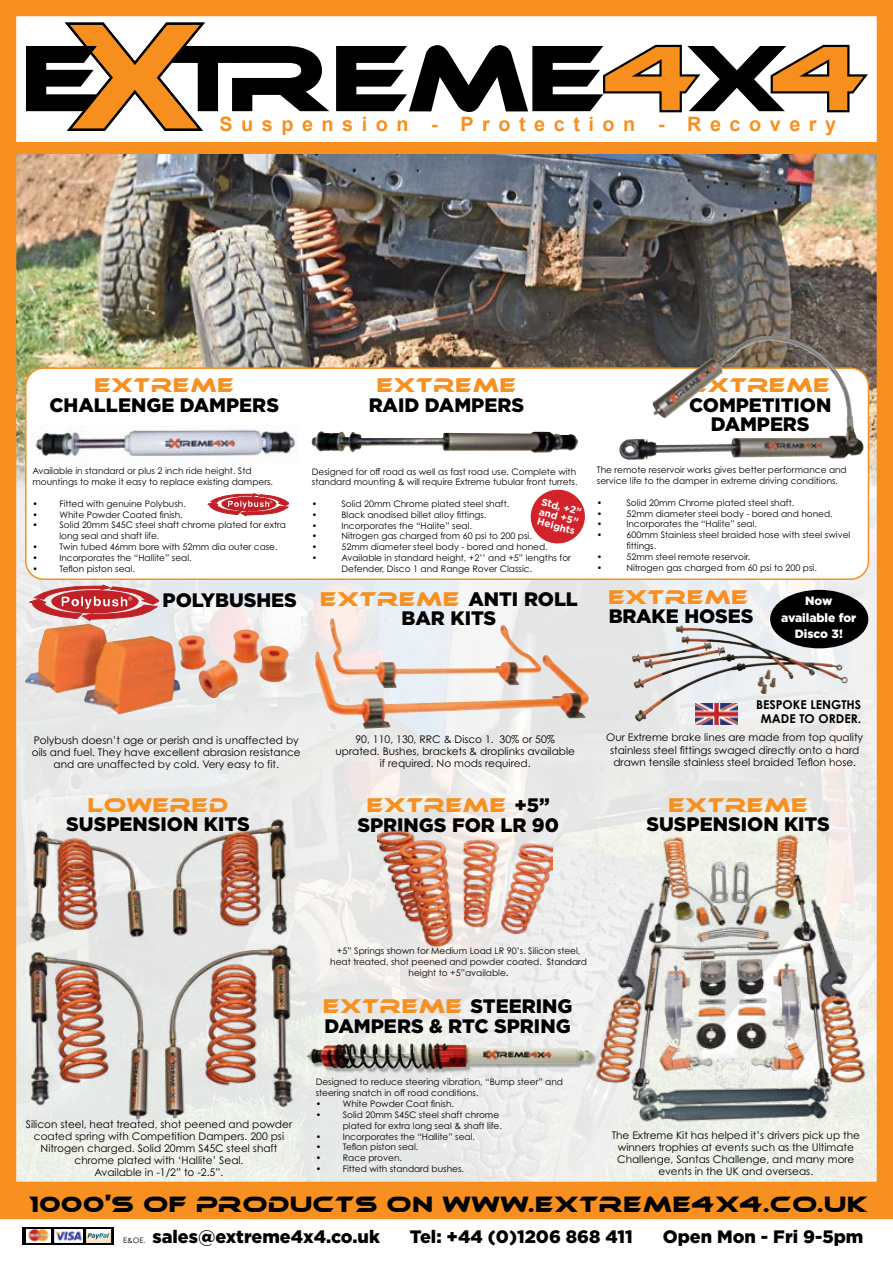
<style>
.page{position:relative;width:893px;height:1263px;background:#fff}
.page>*{position:absolute;margin:0;border:0;box-sizing:border-box;transform-origin:0 0}
.t1{font:21.75px "Ethnocentric";color:#000}
.t2{font:700 19.8px "Arial";letter-spacing:.43em;color:#f79020}
.t3{font:900 19.5px/19.5px "Gotham";color:#000;text-align:center}
.t4{font:19.5px "Ethnocentric";letter-spacing:-.005em;color:#f79020}
.t5{font:900 18px "Gotham";color:#000}
.t6{font:700 12.15px/14.5px "Century Gothic Std";color:#000;text-align:center}
.t7{font:900 12px/16.5px "Gotham";letter-spacing:-.005em;color:#fff;text-align:center}
.t8{font:10.5px/12px "Century Gothic Std";color:#000;text-align:center}
.t9{font:700 10.05px/10.1px "Gotham";color:#fff;text-align:justify}
.t10{font:9px/10.8px "Century Gothic Std";color:#000}
.t11{font:7.5px "Century Gothic Std";color:#000}
.s1{font-family:"Ethnocentric";font-weight:400;color:#f79020}
.s2{font-family:"Gotham";font-weight:900;color:#000}
.s3{font-size:10.5px}
</style>
<div class="page">
<svg style="left:23px;top:1227px;width:91px;height:17px"></svg>
<svg style="left:86px;top:1229px;width:25px;height:13px"></svg>
<img style="left:26px;top:1229px;width:25px;height:13px">
<img style="left:55px;top:1229px;width:27px;height:13px">
<img style="left:0;top:0;width:893px;height:1219px">
<div style="left:0;top:142px;width:893px;height:12px;background:#f79020"></div>
<h2 class="t2" style="left:219px;top:110px;width:618px">Suspension - Protection - Recovery</h2>
<h3 class="t4" style="left:94px;top:373px;width:142px">EXTREME</h3>
<h3 class="t3" style="left:49px;top:395px;width:231px">CHALLENGE DAMPERS</h3>
<p class="t10" style="left:32px;top:466px;width:242px">Available in standard or plus 2 inch ride height. Std mountings to make it easy to replace existing dampers.</p>
<p class="t10" style="left:32px;top:498px;width:155px">• Fitted with genuine Polybush.</p>
<p class="t10" style="left:32px;top:509px;width:152px">• White Powder Coated finish.</p>
<p class="t10" style="left:59px;top:520px;width:228px;text-indent:-27px">• Solid 20mm S45C steel shaft chrome plated for extra long seal and shaft life.</p>
<p class="t10" style="left:32px;top:541px;width:247px">• Twin tubed 46mm bore with 52mm dia outer case.</p>
<p class="t10" style="left:32px;top:552px;width:161px">• Incorporates the “Hallite” seal.</p>
<p class="t10" style="left:32px;top:563px;width:104px">• Teflon piston seal.</p>
<h3 class="t4" style="left:376px;top:373px;width:142px">EXTREME</h3>
<h3 class="t3" style="left:369px;top:395px;width:157px">RAID DAMPERS</h3>
<p class="t10" style="left:312px;top:466px;width:267px">Designed for off road as well as fast road use. Complete with standard mounting &amp; will require Extreme tubular front turrets.</p>
<p class="t10" style="left:312px;top:498px;width:7px">•</p>
<p class="t10" style="left:341px;top:498px;width:169px">Solid 20mm Chrome plated steel shaft.</p>
<p class="t10" style="left:312px;top:509px;width:7px">•</p>
<p class="t10" style="left:341px;top:509px;width:147px">Black anodised billet alloy fittings.</p>
<p class="t10" style="left:312px;top:520px;width:7px">•</p>
<p class="t10" style="left:341px;top:520px;width:132px">Incorporates the “Halite” seal.</p>
<p class="t10" style="left:312px;top:531px;width:7px">•</p>
<p class="t10" style="left:341px;top:531px;width:192px">Nitrogen gas charged from 60 psi to 200 psi.</p>
<p class="t10" style="left:312px;top:541px;width:7px">•</p>
<p class="t10" style="left:341px;top:541px;width:208px">52mm diameter steel body - bored and honed.</p>
<p class="t10" style="left:312px;top:552px;width:7px">•</p>
<p class="t10" style="left:341px;top:552px;width:231px">Available in standard height, +2’’ and +5” lengths for<br>Defender, Disco 1 and Range Rover Classic.</p>
<p class="t9" style="left:543px;top:496px;width:43px;rotate:15deg">Std, +2” and +5” Heights</p>
<h3 class="t4" style="left:690px;top:373px;width:142px">EXTREME</h3>
<h3 class="t3" style="left:689px;top:395px;width:144px">COMPETITION<br>DAMPERS</h3>
<p class="t10" style="left:597px;top:465px;width:251px">The remote reservoir works gives better performance and service life to the damper in extreme driving conditions.</p>
<p class="t10" style="left:597px;top:497px;width:7px">•</p>
<p class="t10" style="left:626px;top:497px;width:169px">Solid 20mm Chrome plated steel shaft.</p>
<p class="t10" style="left:597px;top:508px;width:7px">•</p>
<p class="t10" style="left:626px;top:508px;width:208px">52mm diameter steel body - bored and honed.</p>
<p class="t10" style="left:597px;top:519px;width:7px">•</p>
<p class="t10" style="left:626px;top:519px;width:132px">Incorporates the “Halite” seal.</p>
<p class="t10" style="left:597px;top:529px;width:7px">•</p>
<p class="t10" style="left:626px;top:529px;width:225px">600mm Stainless steel braided hose with steel swivel fittings.</p>
<p class="t10" style="left:597px;top:551px;width:7px">•</p>
<p class="t10" style="left:626px;top:551px;width:125px">52mm steel remote reservoir.</p>
<p class="t10" style="left:597px;top:562px;width:7px">•</p>
<p class="t10" style="left:626px;top:562px;width:192px">Nitrogen gas charged from 60 psi to 200 psi.</p>
<h3 class="t3" style="left:163px;top:590px;width:136px">POLYBUSHES</h3>
<h3 class="t3" style="left:320px;top:589px;width:260px"><span class="s1">EXTREME</span> ANTI ROLL<br>BAR KITS</h3>
<h3 class="t4" style="left:608px;top:585px;width:142px">EXTREME</h3>
<h3 class="t3" style="left:609px;top:606px;width:146px">BRAKE HOSES</h3>
<h3 class="t7" style="left:781px;top:592px;width:77px">Now available for<br>Disco 3!</h3>
<p class="t8" style="left:32px;top:734px;width:270px">Polybush doesn’t age or perish and is unaffected by oils and fuel. They have excellent abrasion resistance and are unaffected by cold. Very easy to fit.</p>
<h3 class="t4" style="left:88px;top:793px;width:142px">LOWERED</h3>
<h3 class="t3" style="left:66px;top:814px;width:185px">SUSPENSION KITS</h3>
<p class="t8" style="left:335px;top:733px;width:241px">90, 110, 130, RRC &amp; Disco 1. 30% or 50% uprated. Bushes, brackets &amp; droplinks available if required. No mods required.</p>
<h3 class="t4" style="left:367px;top:793px;width:185px">EXTREME <span class="s2">+5”</span></h3>
<h3 class="t3" style="left:357px;top:815px;width:203px">SPRINGS FOR LR 90</h3>
<h3 class="t6" style="left:756px;top:697px;width:107px">BESPOKE LENGTHS<br>MADE TO ORDER.</h3>
<p class="t8" style="left:606px;top:731px;width:258px;line-height:12.6px">Our Extreme brake lines are made from top quality stainless steel fittings swaged directly onto a hard drawn tensile stainless steel braided Teflon hose.</p>
<h3 class="t4" style="left:668px;top:793px;width:142px">EXTREME</h3>
<h3 class="t3" style="left:646px;top:814px;width:185px">SUSPENSION KITS</h3>
<p class="t10" style="left:330px;top:945px;width:258px;text-align:center">+5” Springs shown for Medium Load LR 90’s. Silicon steel, heat treated, shot peened and powder coated. Standard height to +5”available<span class="s3">.</span></p>
<h3 class="t3" style="left:323px;top:996px;width:251px;text-align:left"><span class="s1">EXTREME</span> STEERING<br>DAMPERS &amp; RTC SPRING</h3>
<p class="t10" style="left:316px;top:1077px;width:249px">Designed to reduce steering vibration, “Bump steer” and steering snatch in off road conditions.</p>
<p class="t10" style="left:316px;top:1098px;width:140px">• White Powder Coat finish.</p>
<p class="t10" style="left:343px;top:1109px;width:161px;text-indent:-27px">• Solid 20mm S45C steel shaft chrome plated for extra long seal &amp; shaft life.</p>
<p class="t10" style="left:316px;top:1131px;width:161px">• Incorporates the “Hallite” seal.</p>
<p class="t10" style="left:316px;top:1141px;width:104px">• Teflon piston seal.</p>
<p class="t10" style="left:316px;top:1152px;width:88px">• Race proven.</p>
<p class="t10" style="left:316px;top:1163px;width:150px">• Fitted with standard bushes.</p>
<p class="t8" style="left:26px;top:1118px;width:268px">Silicon steel, heat treated, shot peened and powder coated spring with Competition Dampers. 200 psi Nitrogen charged. Solid 20mm S45C steel shaft chrome plated with ‘Hallite’ Seal.<br>Available in -1/2” to -2.5”.</p>
<p class="t8" style="left:612px;top:1129px;width:250px">The Extreme Kit has helped it’s drivers pick up the winners trophies at events such as the Ultimate Challenge, Santas Challenge, and many more events in the UK and overseas.</p>
<h1 class="t1" style="left:29px;top:1190px;width:841px">1000’S OF PRODUCTS ON WWW.EXTREME4X4.CO.UK</h1>
<p class="t11" style="left:123px;top:1236px;width:24px">E&amp;OE.</p>
<h3 class="t5" style="left:152px;top:1224px;width:229px">sales@extreme4x4.co.uk</h3>
<h3 class="t5" style="left:410px;top:1224px;width:224px">Tel: +44 (0)1206 868 411</h3>
<h3 class="t5" style="left:663px;top:1224px;width:202px">Open Mon - Fri 9-5pm</h3>
</div>
